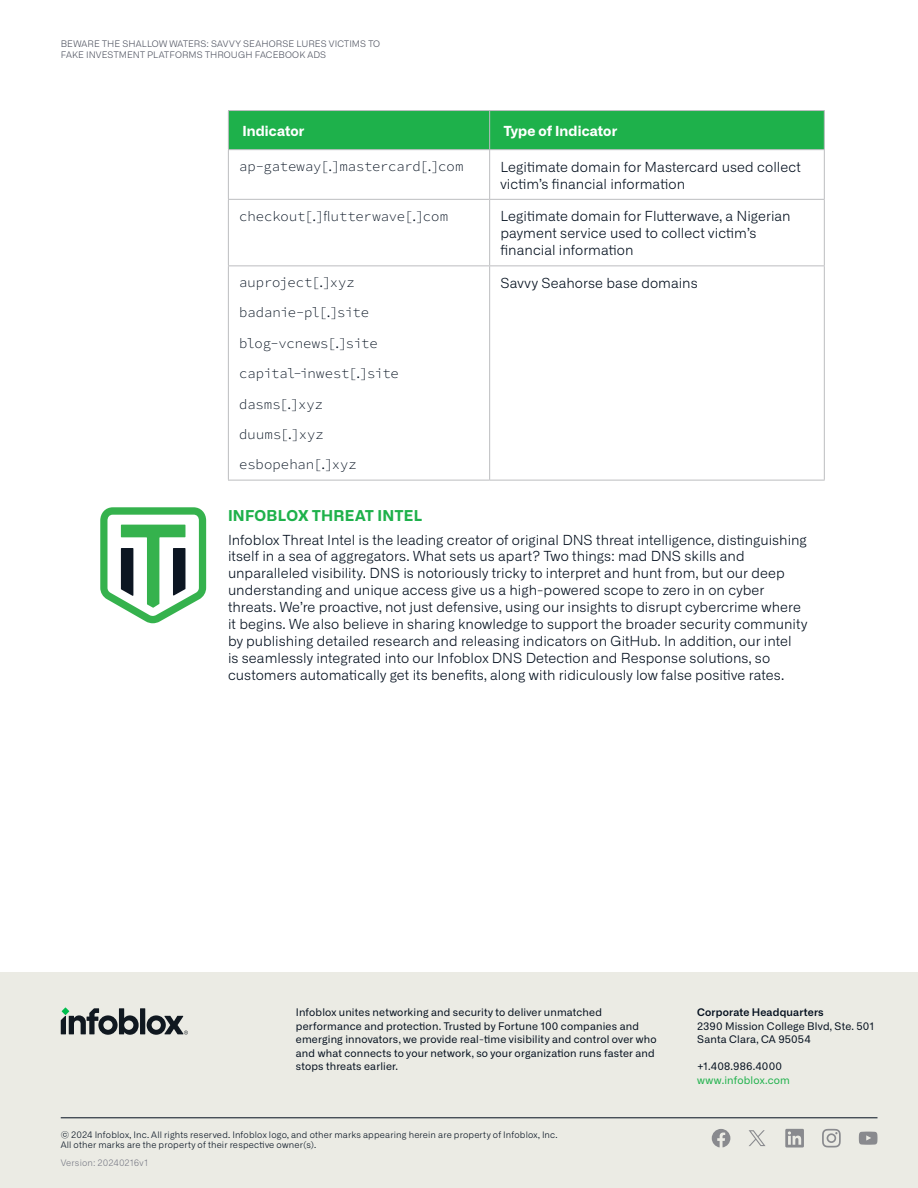
<style>
.page{position:relative;width:918px;height:1188px;background:#fff}
.page>*{position:absolute;margin:0;border:0;box-sizing:border-box;transform-origin:0 0}
.Heading_Level_1{font:700 15px "Alliance No.2";letter-spacing:.02em;color:#1eb14b}
.body_text{font:300 13.8px/16.8px "Alliance No.1";letter-spacing:.005em;color:#030f1e}
.Teable-Text-Left{font:300 13.8px/16.8px "Alliance No.1";letter-spacing:.005em;color:#030f1e}
.Teable-Text-Left-2{font:300 13.8px "Source Code Pro";letter-spacing:-.005em;color:#030f1e}
.Table_Header_Left{font:700 13.8px "Alliance No.1";letter-spacing:.005em;color:#fff}
.Teable-Text-Left-3{font:300 13.8px "Source Code Pro";letter-spacing:-.025em;color:#030f1e}
.t1{font:10.5px/13.5px "Alliance No.1";letter-spacing:.015em;color:#030f1e}
.t2{font:600 10.5px "Alliance No.1";letter-spacing:.015em;color:#030f1e}
.t3{font:10.5px "Alliance No.1";letter-spacing:.015em;color:#1eb14b}
.t4{font:300 9px/9.8px "Alliance No.1";letter-spacing:.02em;color:#030f1e}
.t5{font:300 9px/10.8px "Alliance No.1";letter-spacing:.015em;color:#4d515e}
.t6{font:300 9px "Alliance No.1";letter-spacing:.015em;color:#797b86}
</style>
<div class="page">
<div style="left:0;top:972px;width:918px;height:216px;background:#ebebe4"></div>
<div style="left:140px;top:1008px;width:5px;height:26px;background:#101820"></div>
<svg style="left:147px;top:1015px;width:41px;height:20px"></svg>
<svg style="left:61px;top:1008px;width:78px;height:27px"></svg>
<svg style="left:822px;top:1129px;width:19px;height:18px"></svg>
<svg style="left:859px;top:1132px;width:19px;height:13px"></svg>
<svg style="left:785px;top:1129px;width:19px;height:19px"></svg>
<svg style="left:712px;top:1129px;width:18px;height:18px"></svg>
<hr style="left:61px;top:1118px;width:817px;height:1px;background:#030f1e">
<svg style="left:749px;top:1130px;width:17px;height:16px"></svg>
<div style="left:229px;top:111px;width:595px;height:38px;background:#1eb14b"></div>
<hr style="left:228px;top:149px;width:262px;height:1px;background:#bcbdc0">
<hr style="left:490px;top:149px;width:335px;height:1px;background:#bcbdc0">
<hr style="left:228px;top:110px;width:262px;height:1px;background:#bcbdc0">
<hr style="left:228px;top:111px;width:1px;height:38px;background:#bcbdc0">
<hr style="left:490px;top:110px;width:335px;height:1px;background:#bcbdc0">
<hr style="left:489px;top:111px;width:1px;height:38px;background:#bcbdc0">
<hr style="left:824px;top:111px;width:1px;height:38px;background:#bcbdc0">
<hr style="left:228px;top:150px;width:1px;height:49px;background:#bcbdc0">
<hr style="left:489px;top:150px;width:1px;height:49px;background:#bcbdc0">
<hr style="left:824px;top:150px;width:1px;height:49px;background:#bcbdc0">
<hr style="left:228px;top:199px;width:262px;height:1px;background:#bcbdc0">
<hr style="left:228px;top:200px;width:1px;height:65px;background:#bcbdc0">
<hr style="left:490px;top:199px;width:335px;height:1px;background:#bcbdc0">
<hr style="left:489px;top:200px;width:1px;height:65px;background:#bcbdc0">
<hr style="left:824px;top:200px;width:1px;height:65px;background:#bcbdc0">
<hr style="left:228px;top:265px;width:262px;height:1px;background:#bcbdc0">
<hr style="left:228px;top:266px;width:1px;height:214px;background:#bcbdc0">
<hr style="left:490px;top:265px;width:335px;height:1px;background:#bcbdc0">
<hr style="left:489px;top:266px;width:1px;height:214px;background:#bcbdc0">
<hr style="left:824px;top:266px;width:1px;height:214px;background:#bcbdc0">
<hr style="left:228px;top:480px;width:262px;height:1px;background:#bcbdc0">
<hr style="left:490px;top:480px;width:335px;height:1px;background:#bcbdc0">
<svg style="left:100px;top:507px;width:106px;height:116px"></svg>
<p class="t5" style="left:61px;top:38px;width:321px">BEWARE THE SHALLOW WATERS: SAVVY SEAHORSE LURES VICTIMS TO<br>FAKE INVESTMENT PLATFORMS THROUGH FACEBOOK ADS</p>
<p class="Table_Header_Left" style="left:242px;top:122px;width:63px">Indicator</p>
<p class="Table_Header_Left" style="left:504px;top:122px;width:115px">Type of Indicator</p>
<p class="Teable-Text-Left-2" style="left:239px;top:156px;width:226px">ap-gateway[.]mastercard[.]com</p>
<p class="Teable-Text-Left" style="left:500px;top:158px;width:302px">Legitimate domain for Mastercard used collect victim’s financial information</p>
<p class="Teable-Text-Left-2" style="left:239px;top:206px;width:210px">checkout[.]flutterwave[.]com</p>
<p class="Teable-Text-Left" style="left:500px;top:208px;width:292px">Legitimate domain for Flutterwave, a Nigerian payment service used to collect victim’s financial information</p>
<p class="Teable-Text-Left-2" style="left:239px;top:272px;width:117px">auproject[.]xyz</p>
<p class="Teable-Text-Left-3" style="left:239px;top:303px;width:131px">badanie-pl[.]site</p>
<p class="Teable-Text-Left-2" style="left:239px;top:333px;width:140px">blog-vcnews[.]site</p>
<p class="Teable-Text-Left-2" style="left:239px;top:364px;width:161px">capital-inwest[.]site</p>
<p class="Teable-Text-Left-2" style="left:239px;top:394px;width:85px">dasms[.]xyz</p>
<p class="Teable-Text-Left-2" style="left:239px;top:424px;width:86px">duums[.]xyz</p>
<p class="Teable-Text-Left-2" style="left:239px;top:455px;width:119px">esbopehan[.]xyz</p>
<p class="Teable-Text-Left" style="left:500px;top:274px;width:199px">Savvy Seahorse base domains</p>
<p class="Heading_Level_1" style="left:228px;top:506px;width:196px">INFOBLOX THREAT INTEL</p>
<p class="body_text" style="left:228px;top:531px;width:581px">Infoblox Threat Intel is the leading creator of original DNS threat intelligence, distinguishing itself in a sea of aggregators. What sets us apart? Two things: mad DNS skills and unparalleled visibility. DNS is notoriously tricky to interpret and hunt from, but our deep understanding and unique access give us a high-powered scope to zero in on cyber threats. We’re proactive, not just defensive, using our insights to disrupt cybercrime where it begins. We also believe in sharing knowledge to support the broader security community by publishing detailed research and releasing indicators on GitHub. In addition, our intel<br>is seamlessly integrated into our Infoblox DNS Detection and Response solutions, so customers automatically get its benefits, along with ridiculously low false positive rates.</p>
<p class="t1" style="left:296px;top:1006px;width:362px">Infoblox unites networking and security to deliver unmatched performance and protection. Trusted by Fortune 100 companies and emerging innovators, we provide real-time visibility and control over who and what connects to your network, so your organization runs faster and stops threats earlier.</p>
<p class="t2" style="left:697px;top:1006px;width:128px">Corporate Headquarters</p>
<p class="t1" style="left:697px;top:1019px;width:179px">2390 Mission College Blvd, Ste. 501<br>Santa Clara, CA 95054</p>
<p class="t1" style="left:697px;top:1059px;width:86px">+1.408.986.4000</p>
<p class="t3" style="left:697px;top:1073px;width:94px">www.infoblox.com</p>
<p class="t4" style="left:61px;top:1130px;width:499px">© 2024 Infoblox, Inc. All rights reserved. Infoblox logo, and other marks appearing herein are property of Infoblox, Inc.<br>All other marks are the property of their respective owner(s).</p>
<p class="t6" style="left:61px;top:1158px;width:89px">Version: 20240216v1</p>
</div>
